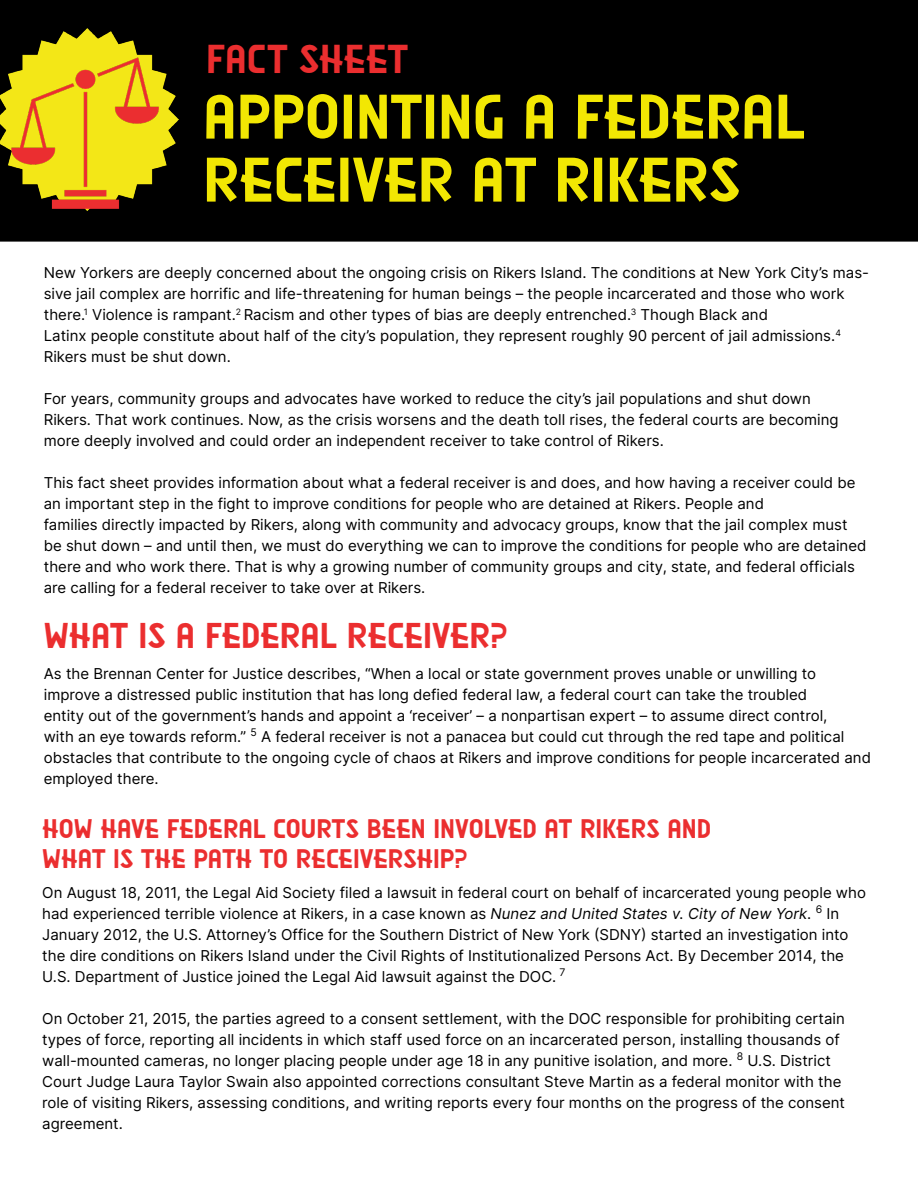
<style>
.page{position:relative;width:918px;height:1188px;background:#fff}
.page>*{position:absolute;margin:0;border:0;box-sizing:border-box;transform-origin:0 0}
.t1{font:63px/63px "Madrid AMA Regular";color:#f2e703}
.t2{font:40.5px "Madrid AMA Regular";color:#eb2e2f}
.t3{font:36px "Madrid AMA Regular";color:#eb2e2f}
.t4{font:27px/30px "Madrid AMA Regular";color:#eb2e2f}
.t5{font:15px/21px "Inter";color:#000}
</style>
<div class="page">
<div style="left:0;top:0;width:918px;height:242px;background:#000"></div>
<img style="left:0;top:5px;width:202px;height:229px">
<img style="left:3px;top:54px;width:165px;height:158px">
<h2 class="t2" style="left:206px;top:38px;width:160px">FACT SHEET</h2>
<h1 class="t1" style="left:203px;top:83px;width:603px">APPOINTING A FEDERAL<br>RECEIVER AT RIKERS</h1>
<p class="t5" style="left:44px;top:262px;width:827px">New Yorkers are deeply concerned about the ongoing crisis on Rikers Island. The conditions at New York City’s mas&shy;sive jail complex are horrific and life-threatening for human beings – the people incarcerated and those who work there.<sup>1</sup> Violence is rampant.<sup>2</sup> Racism and other types of bias are deeply entrenched.<sup>3</sup> Though Black and<br>Latinx people constitute about half of the city’s population, they represent roughly 90 percent of jail admissions.<sup>4<br></sup>Rikers must be shut down.</p>
<p class="t5" style="left:44px;top:388px;width:796px">For years, community groups and advocates have worked to reduce the city’s jail populations and shut down<br>Rikers. That work continues. Now, as the crisis worsens and the death toll rises, the federal courts are becoming more deeply involved and could order an independent receiver to take control of Rikers.</p>
<p class="t5" style="left:44px;top:472px;width:824px">This fact sheet provides information about what a federal receiver is and does, and how having a receiver could be an important step in the fight to improve conditions for people who are detained at Rikers. People and<br>families directly impacted by Rikers, along with community and advocacy groups, know that the jail complex must be shut down – and until then, we must do everything we can to improve the conditions for people who are detained there and who work there. That is why a growing number of community groups and city, state, and federal officials are calling for a federal receiver to take over at Rikers.</p>
<h3 class="t3" style="left:44px;top:616px;width:23px">WHA</h3>
<h3 class="t3" style="left:110px;top:616px;width:399px">T IS A FEDERAL RECEIVER?</h3>
<p class="t5" style="left:44px;top:663px;width:829px">As the Brennan Center for Justice describes, “When a local or state government proves unable or unwilling to improve a distressed public institution that has long defied federal law, a federal court can take the troubled<br>entity out of the government’s hands and appoint a ‘receiver’ – a nonpartisan expert – to assume direct control,<br>with an eye towards reform.” <sup>5</sup> A federal receiver is not a panacea but could cut through the red tape and political obstacles that contribute to the ongoing cycle of chaos at Rikers and improve conditions for people incarcerated and employed there.</p>
<h3 class="t4" style="left:42px;top:812px;width:670px">HOW HAVE FEDERAL COURTS BEEN INVOLVED AT RIKERS AND<br>WHAT IS THE PATH TO RECEIVERSHIP?</h3>
<p class="t5" style="left:42px;top:882px;width:825px">On August 18, 2011, the Legal Aid Society filed a lawsuit in federal court on behalf of incarcerated young people who had experienced terrible violence at Rikers, in a case known as Nunez and United States v. City of New York. <sup>6</sup> In January 2012, the U.S. Attorney’s Office for the Southern District of New York (SDNY) started an investigation into the dire conditions on Rikers Island under the Civil Rights of Institutionalized Persons Act. By December 2014, the U.S. Department of Justice joined the Legal Aid lawsuit against the DOC. <sup>7</sup></p>
<p class="t5" style="left:42px;top:1008px;width:804px">On October 21, 2015, the parties agreed to a consent settlement, with the DOC responsible for prohibiting certain types of force, reporting all incidents in which staff used force on an incarcerated person, installing thousands of wall-mounted cameras, no longer placing people under age 18 in any punitive isolation, and more. <sup>8</sup> U.S. District Court Judge Laura Taylor Swain also appointed corrections consultant Steve Martin as a federal monitor with the role of visiting Rikers, assessing conditions, and writing reports every four months on the progress of the consent agreement.</p>
</div>
